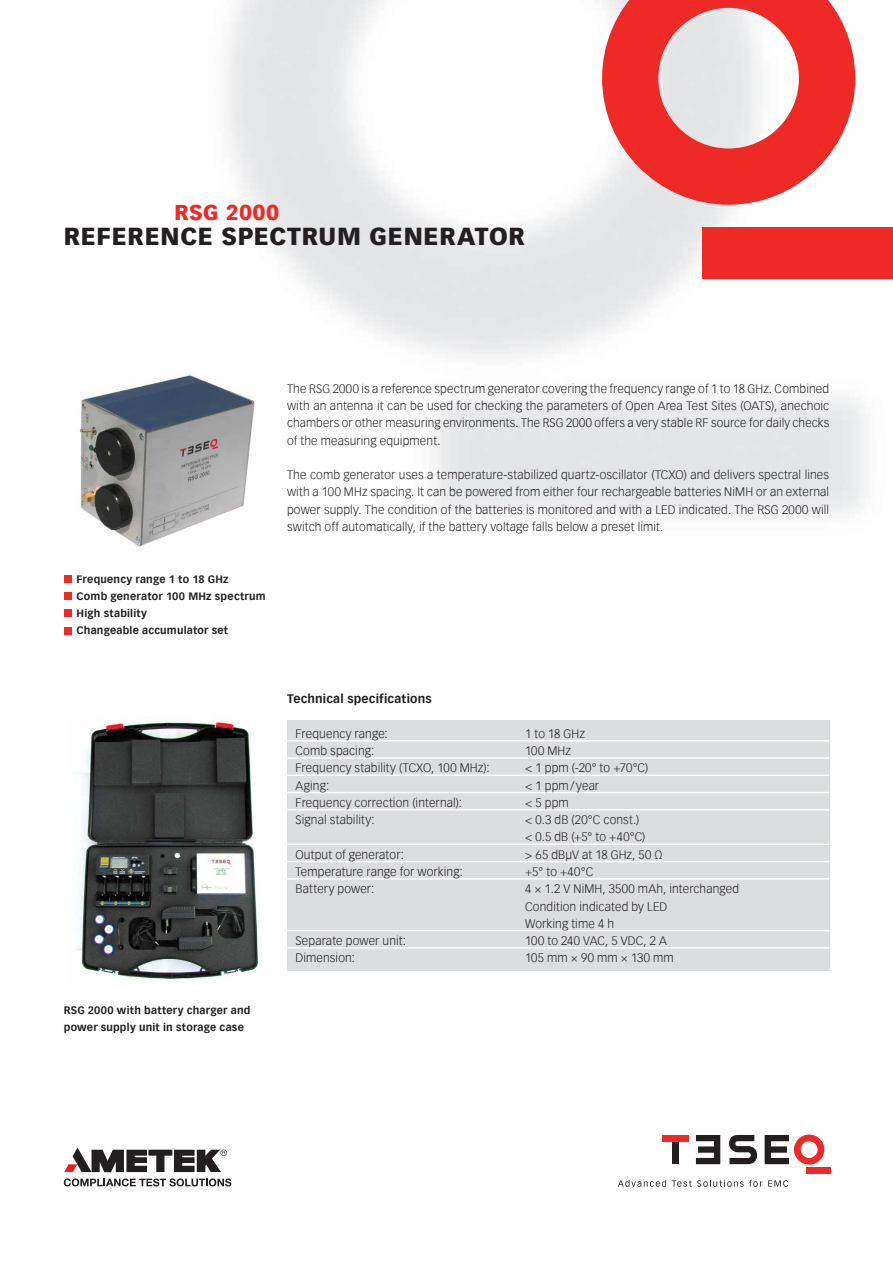
<style>
.page{position:relative;width:893px;height:1263px;background:#fff}
.page>*{position:absolute;margin:0;border:0;box-sizing:border-box;transform-origin:0 0}
.t1{font:900 24px "Vectora Com";letter-spacing:.03em;color:#231f20}
.t2{font:900 21px "Vectora Com";letter-spacing:.03em;color:#ee2926}
.t3{font:300 12px/17.2px "Vectora Com";letter-spacing:.01em;color:#231f20;text-align:justify}
.t4{font:700 12px "Vectora Com";letter-spacing:.02em;color:#231f20}
.t5{font:700 10.5px/17.2px "Vectora Com";letter-spacing:.02em;color:#231f20}
</style>
<div class="page">
<div style="left:806px;top:1167px;width:24px;height:6px;background:#ee2926"></div>
<svg style="left:765px;top:1134px;width:59px;height:30px"></svg>
<svg style="left:696px;top:1135px;width:24px;height:29px"></svg>
<div style="left:672px;top:1141px;width:7px;height:23px;background:#231f20"></div>
<div style="left:662px;top:1135px;width:27px;height:6px;background:#ee2926"></div>
<svg style="left:618px;top:1180px;width:48px;height:7px"></svg>
<svg style="left:672px;top:1180px;width:90px;height:7px"></svg>
<svg style="left:768px;top:1180px;width:20px;height:7px"></svg>
<svg style="left:729px;top:1135px;width:28px;height:29px"></svg>
<img style="left:225px;top:0;width:668px;height:515px">
<div style="left:702px;top:228px;width:191px;height:51px;background:#ee2926"></div>
<svg style="left:602px;top:0;width:253px;height:205px;fill:#ee2926"></svg>
<div style="left:64px;top:575px;width:7px;height:8px;background:#ee2926"></div>
<div style="left:64px;top:592px;width:7px;height:8px;background:#ee2926"></div>
<div style="left:64px;top:609px;width:7px;height:8px;background:#ee2926"></div>
<div style="left:64px;top:627px;width:7px;height:7px;background:#ee2926"></div>
<img style="left:77px;top:365px;width:193px;height:182px">
<div style="left:287px;top:720px;width:542px;height:251px;background:#dcdddf"></div>
<hr style="left:287px;top:740px;width:542px;height:1px;background:#fff">
<hr style="left:287px;top:757px;width:542px;height:2px;background:#fff">
<hr style="left:287px;top:774px;width:542px;height:2px;background:#fff">
<hr style="left:287px;top:792px;width:542px;height:1px;background:#fff">
<hr style="left:287px;top:809px;width:542px;height:1px;background:#fff">
<hr style="left:287px;top:843px;width:542px;height:2px;background:#fff">
<hr style="left:287px;top:861px;width:542px;height:1px;background:#fff">
<hr style="left:287px;top:878px;width:542px;height:1px;background:#fff">
<hr style="left:287px;top:930px;width:542px;height:1px;background:#fff">
<hr style="left:287px;top:947px;width:542px;height:1px;background:#fff">
<svg style="left:64px;top:1178px;width:167px;height:8px"></svg>
<svg style="left:64px;top:1147px;width:163px;height:25px"></svg>
<img style="left:76px;top:717px;width:183px;height:263px">
<h2 class="t2" style="left:174px;top:200px;width:106px">RSG 2000</h2>
<h1 class="t1" style="left:64px;top:221px;width:463px">REFERENCE SPECTRUM GENERATOR</h1>
<p class="t5" style="left:77px;top:570px;width:191px">Frequency range 1 to 18 GHz<br>Comb generator 100 MHz spectrum<br>High stability<br>Changeable accumulator set</p>
<p class="t3" style="left:287px;top:380px;width:544px">The RSG 2000 is a reference spectrum generator covering the frequency range of 1 to 18 GHz. Combined with an antenna it can be used for checking the parameters of Open Area Test Sites (OATS), anechoic chambers or other measuring environments. The RSG 2000 offers a very stable RF source for daily checks of the measuring equipment.</p>
<p class="t3" style="left:287px;top:466px;width:544px">The comb generator uses a temperature‑stabilized quartz‑oscillator (TCXO) and delivers spectral lines with a 100 MHz spacing. It can be powered from either four rechargeable batteries NiMH or an external power supply. The condition of the batteries is monitored and with a LED indicated. The RSG 2000 will switch off automatically, if the battery voltage falls below a preset limit.</p>
<p class="t5" style="left:64px;top:1001px;width:188px">RSG 2000 with battery charger and power supply unit in storage case</p>
<p class="t4" style="left:287px;top:692px;width:146px">Technical specifications</p>
<p class="t3" style="left:296px;top:725px;width:94px">Frequency range:</p>
<p class="t3" style="left:525px;top:725px;width:61px">1 to 18 GHz</p>
<p class="t3" style="left:296px;top:742px;width:80px">Comb spacing:</p>
<p class="t3" style="left:525px;top:742px;width:47px">100 MHz</p>
<p class="t3" style="left:296px;top:759px;width:196px">Frequency stability (TCXO, 100 MHz):</p>
<p class="t3" style="left:525px;top:759px;width:125px">&lt; 1 ppm (-20° to +70°C)</p>
<p class="t3" style="left:296px;top:777px;width:35px">Aging:</p>
<p class="t3" style="left:525px;top:777px;width:76px">&lt; 1 ppm/year</p>
<p class="t3" style="left:296px;top:794px;width:168px">Frequency correction (internal):</p>
<p class="t3" style="left:525px;top:794px;width:45px">&lt; 5 ppm</p>
<p class="t3" style="left:296px;top:811px;width:80px">Signal stability:</p>
<p class="t3" style="left:525px;top:811px;width:122px">&lt; 0.3 dB (20°C const.) &lt; 0.5 dB (+5° to +40°C)</p>
<p class="t3" style="left:296px;top:846px;width:110px">Output of generator:</p>
<p class="t3" style="left:525px;top:846px;width:139px">&gt; 65 dBµV at 18 GHz, 50 Ω</p>
<p class="t3" style="left:296px;top:863px;width:169px">Temperature range for working:</p>
<p class="t3" style="left:525px;top:863px;width:70px">+5° to +40°C</p>
<p class="t3" style="left:296px;top:880px;width:80px">Battery power:</p>
<p class="t3" style="left:525px;top:880px;width:215px;text-align:left">4 × 1.2 V NiMH, 3500 mAh, interchanged<br>Condition indicated by LED<br>Working time 4 h</p>
<p class="t3" style="left:296px;top:932px;width:112px">Separate power unit:</p>
<p class="t3" style="left:525px;top:932px;width:143px">100 to 240 VAC, 5 VDC, 2 A</p>
<p class="t3" style="left:296px;top:949px;width:61px">Dimension:</p>
<p class="t3" style="left:525px;top:949px;width:150px">105 mm × 90 mm × 130 mm</p>
</div>
